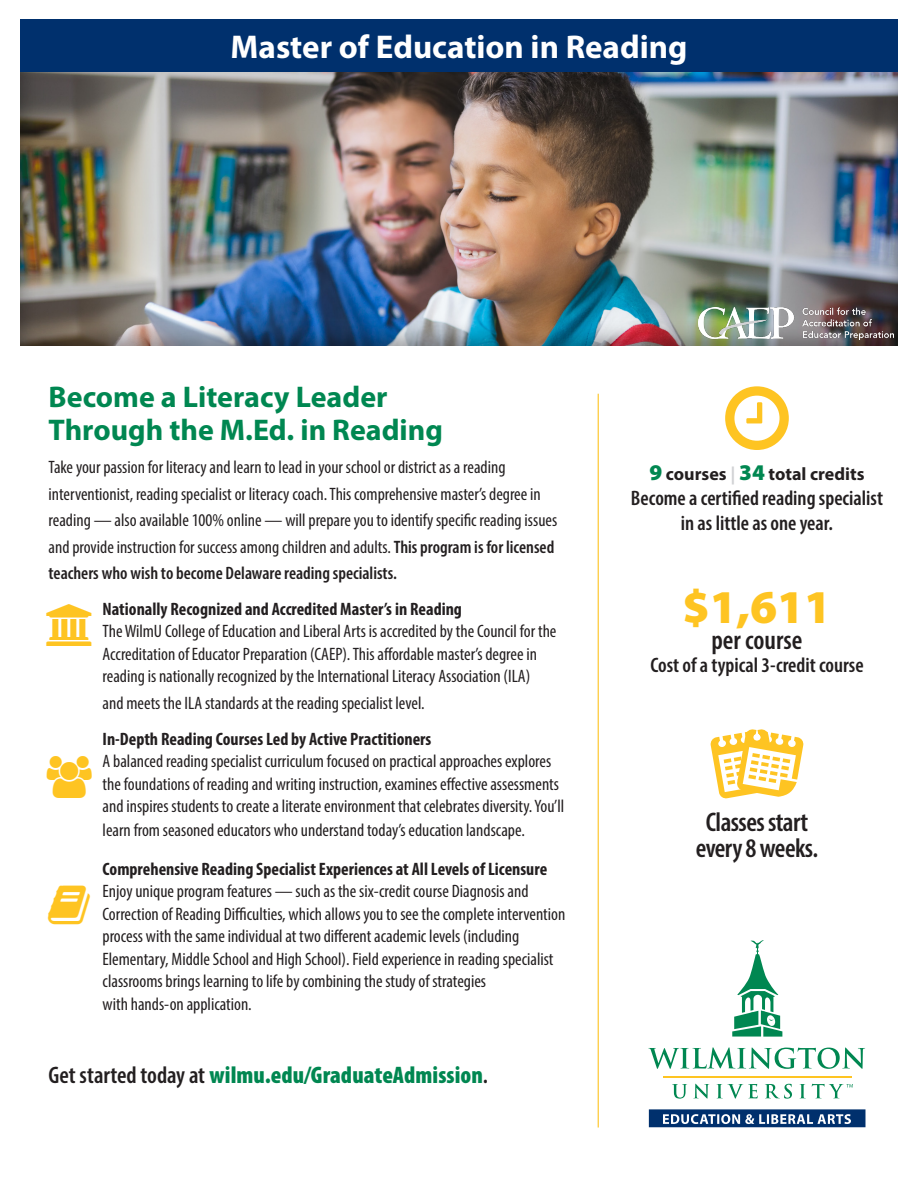
<style>
.page{position:relative;width:918px;height:1188px;background:#fff}
.page>*{position:absolute;margin:0;border:0;box-sizing:border-box;transform-origin:0 0}
.t1{font:900 47.25px "Myriad Pro";color:#fec422}
.t2{font:700 33px "Myriad Pro";color:#fff}
.t3{font:700 30px/33px "Myriad Pro";color:#008751}
.Fact{font:600 condensed 27px/25.5px "Myriad Pro";letter-spacing:-.02em;color:#231f20;text-align:center}
.Fact-2{font:600 condensed 27px "Myriad Pro";color:#231f20}
.t4{font:900 condensed 24px "Myriad Pro";letter-spacing:.005em;color:#008751}
.t5{font:600 condensed 21px/25.2px "Myriad Pro";color:#231f20;text-align:center}
.t6{font:condensed 18px/22.5px "Myriad Pro";color:#231f20}
.t7{font:700 condensed 18px "Myriad Pro";color:#231f20}
.t8{font:700 18px "Myriad Pro";color:#231f20}
.s1{font-weight:600}
.s2{font-weight:600;color:#231f20}
.s3{font-weight:900;font-size:22.5px;color:#008751}
.s4{color:#d1d2d4}
</style>
<div class="page">
<svg style="left:710px;top:729px;width:94px;height:70px"></svg>
<svg style="left:672px;top:1084px;width:15px;height:15px"></svg>
<svg style="left:693px;top:1084px;width:16px;height:15px"></svg>
<svg style="left:717px;top:1084px;width:41px;height:15px"></svg>
<svg style="left:765px;top:1084px;width:27px;height:15px"></svg>
<svg style="left:800px;top:1084px;width:6px;height:14px"></svg>
<svg style="left:648px;top:1047px;width:217px;height:22px"></svg>
<hr style="left:663px;top:1077px;width:189px;height:1px;background:#fec422">
<svg style="left:732px;top:940px;width:50px;height:97px"></svg>
<svg style="left:812px;top:1084px;width:41px;height:14px"></svg>
<svg style="left:649px;top:1109px;width:216px;height:18px;background:#3b5f8e"></svg>
<div style="left:20px;top:20px;width:878px;height:328px;background:#231f20;opacity:.4"></div>
<hr style="left:598px;top:394px;width:1px;height:734px;background:#fec422">
<img style="left:698px;top:307px;width:195px;height:33px">
<div style="left:20px;top:20px;width:878px;height:52px;background:#00306d"></div>
<p class="t2" style="left:231px;top:25px;width:458px">Master of Education in Reading</p>
<p class="t3" style="left:49px;top:380px;width:396px">Become a Literacy Leader<br>Through the M.Ed. in Reading</p>
<p class="t6" style="left:49px;top:454px;width:510px;line-height:26.4px">Take your passion for literacy and learn to lead in your school or district as a reading interventionist, reading specialist or literacy coach. This comprehensive master’s degree in reading — also available 100% online — will prepare you to identify specific reading issues and provide instruction for success among children and adults. <span class="s1">This program is for licensed teachers who wish to become Delaware reading specialists.</span></p>
<p class="t7" style="left:103px;top:598px;width:361px">Nationally Recognized and Accredited Master’s in Reading</p>
<p class="t6" style="left:103px;top:620px;width:455px">The WilmU College of Education and Liberal Arts is accredited by the Council for the<br>Accreditation of Educator Preparation (CAEP). This affordable master’s degree in reading is nationally recognized by the International Literacy Association (ILA)</p>
<p class="t6" style="left:103px;top:691px;width:324px">and meets the ILA standards at the reading specialist level.</p>
<p class="t7" style="left:103px;top:728px;width:330px">In-Depth Reading Courses Led by Active Practitioners</p>
<p class="t6" style="left:103px;top:750px;width:463px">A balanced reading specialist curriculum focused on practical approaches explores the foundations of reading and writing instruction, examines effective assessments and inspires students to create a literate environment that celebrates diversity. You’ll learn from seasoned educators who understand today’s education landscape.</p>
<p class="t7" style="left:103px;top:858px;width:446px">Comprehensive Reading Specialist Experiences at All Levels of Licensure</p>
<p class="t6" style="left:103px;top:880px;width:464px">Enjoy unique program features — such as the six-credit course Diagnosis and Correction of Reading Difficulties, which allows you to see the complete intervention process with the same individual at two different academic levels (including Elementary, Middle School and High School). Field experience in reading specialist classrooms brings learning to life by combining the study of strategies<br>with hands-on application.</p>
<p class="t4" style="left:49px;top:1060px;width:441px"><span class="s2">Get started today at</span> wilmu.edu/GraduateAdmission<span class="s2">.</span></p>
<p class="t8" style="left:649px;top:462px;width:217px"><span class="s3">9</span> courses <span class="s4">|</span> <span class="s3">34</span> total credits</p>
<p class="t5" style="left:631px;top:485px;width:254px">Become a certified reading specialist in as little as one year.</p>
<p class="t1" style="left:683px;top:575px;width:150px">$1,611</p>
<p class="Fact-2" style="left:711px;top:623px;width:93px">per course</p>
<p class="t5" style="left:650px;top:652px;width:215px">Cost of a typical 3-credit course</p>
<p class="Fact" style="left:696px;top:809px;width:124px">Classes start every 8 weeks.</p>
</div>
